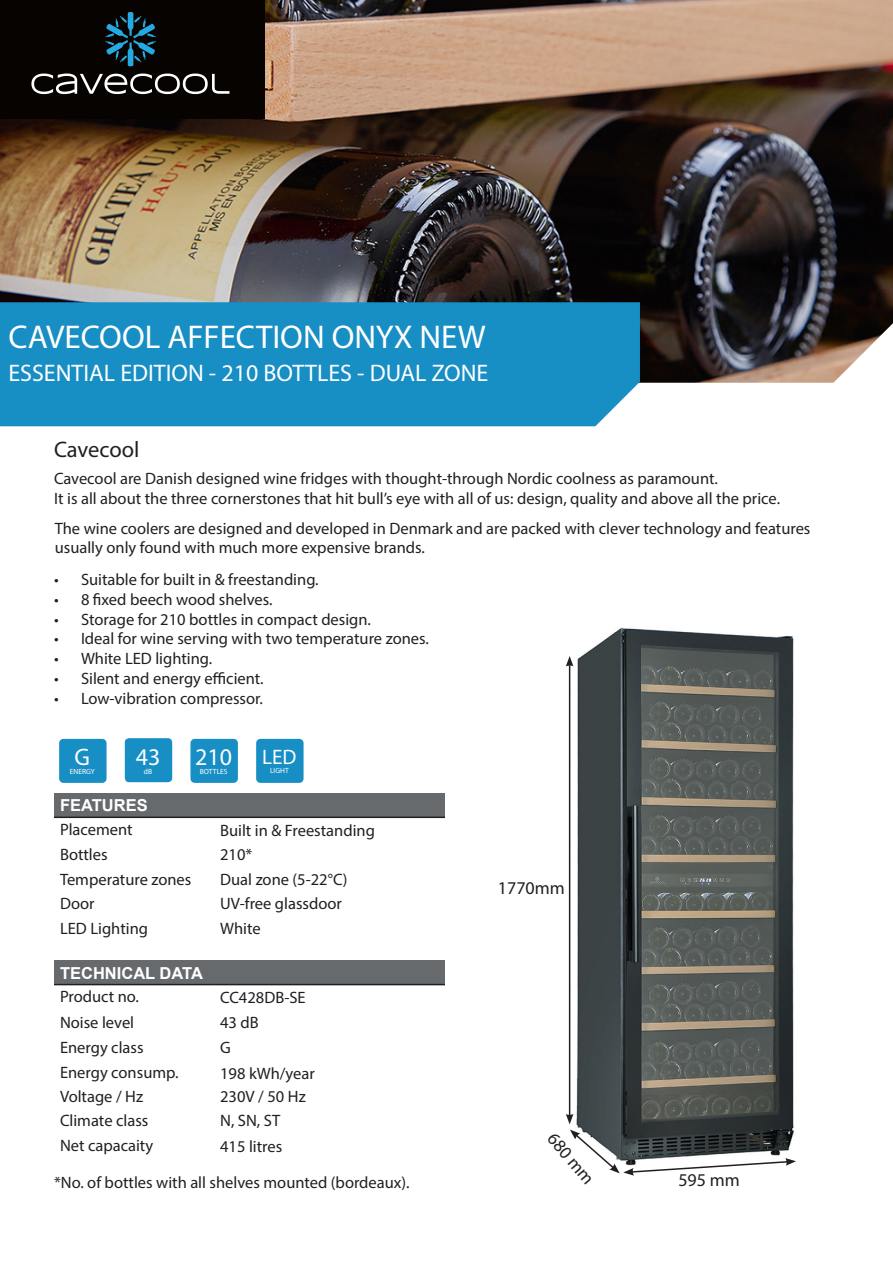
<style>
.page{position:relative;width:893px;height:1263px;background:#fff}
.page>*{position:absolute;margin:0;border:0;box-sizing:border-box;transform-origin:0 0}
.t1{font:33px "Myriad Pro";color:#fff}
.t2{font:24px "Myriad Pro";color:#fff}
.t3{font:22.5px "Myriad Pro";letter-spacing:-.005em;color:#231f20}
.t4{font:21px "Myriad Pro";color:#fff}
.t5{font:18px "Myriad Pro";color:#231f20}
.t6{font:16.5px/19.8px "Myriad Pro";color:#231f20}
.t7{font:700 16.5px "Arial";color:#fff}
.t8{font:7.5px "Myriad Pro";color:#fff}
</style>
<div class="page">
<div style="left:54px;top:960px;width:405px;height:24px;background:#676a6d"></div>
<hr style="left:54px;top:984px;width:160px;height:1px;background:#231f20">
<hr style="left:214px;top:984px;width:245px;height:1px;background:#231f20">
<div style="left:54px;top:793px;width:405px;height:24px;background:#676a6d"></div>
<hr style="left:54px;top:816px;width:160px;height:2px;background:#231f20">
<hr style="left:214px;top:816px;width:245px;height:2px;background:#231f20">
<img style="left:0;top:0;width:893px;height:383px">
<div style="left:0;top:302px;width:640px;height:124px;background:#178ec4"></div>
<div style="left:0;top:0;width:265px;height:118px;background:#070301"></div>
<svg style="left:31px;top:74px;width:198px;height:20px"></svg>
<svg style="left:105px;top:12px;width:51px;height:54px"></svg>
<div style="left:59px;top:739px;width:48px;height:44px;background:#178ec4;border-radius:4px"></div>
<div style="left:125px;top:738px;width:47px;height:44px;background:#178ec4;border-radius:4px"></div>
<div style="left:190px;top:739px;width:48px;height:44px;background:#178ec4;border-radius:4px"></div>
<div style="left:256px;top:739px;width:48px;height:44px;background:#178ec4;border-radius:4px"></div>
<img style="left:446px;top:627px;width:348px;height:549px">
<hr style="left:569px;top:664px;width:1px;height:452px;background:#231f20">
<svg style="left:566px;top:656px;width:7px;height:10px"></svg>
<svg style="left:566px;top:1114px;width:230px;height:61px"></svg>
<p class="t1" style="left:9px;top:317px;width:479px">CAVECOOL AFFECTION ONYX NEW</p>
<p class="t2" style="left:9px;top:358px;width:481px">ESSENTIAL EDITION - 210 BOTTLES - DUAL ZONE</p>
<p class="t3" style="left:54px;top:436px;width:87px">Cavecool</p>
<p class="t6" style="left:54px;top:469px;width:665px">Cavecool are Danish designed wine fridges with thought-through Nordic coolness as paramount.</p>
<p class="t6" style="left:54px;top:488px;width:728px">It is all about the three cornerstones that hit bull’s eye with all of us: design, quality and above all the price.</p>
<p class="t6" style="left:55px;top:518px;width:757px">The wine coolers are designed and developed in Denmark and are packed with clever technology and features usually only found with much more expensive brands.</p>
<p class="t6" style="left:54px;top:569px;width:266px">• Suitable for built in &amp; freestanding.</p>
<p class="t6" style="left:54px;top:589px;width:220px">• 8 fixed beech wood shelves.</p>
<p class="t6" style="left:54px;top:609px;width:318px">• Storage for 210 bottles in compact design.</p>
<p class="t6" style="left:54px;top:629px;width:376px">• Ideal for wine serving with two temperature zones.</p>
<p class="t6" style="left:54px;top:648px;width:160px">• White LED lighting.</p>
<p class="t6" style="left:54px;top:668px;width:211px">• Silent and energy efficient.</p>
<p class="t6" style="left:54px;top:688px;width:211px">• Low-vibration compressor.</p>
<p class="t2" style="left:75px;top:742px;width:17px">G</p>
<p class="t8" style="left:70px;top:767px;width:27px">ENERGY</p>
<p class="t2" style="left:136px;top:742px;width:26px">43</p>
<p class="t8" style="left:144px;top:766px;width:10px">dB</p>
<p class="t2" style="left:195px;top:742px;width:38px">210</p>
<p class="t8" style="left:200px;top:767px;width:29px">BOTTLES</p>
<p class="t4" style="left:262px;top:744px;width:36px">LED</p>
<p class="t8" style="left:270px;top:766px;width:20px">LIGHT</p>
<p class="t7" style="left:60px;top:794px;width:89px">FEATURES</p>
<p class="t6" style="left:60px;top:819px;width:74px">Placement</p>
<p class="t6" style="left:220px;top:820px;width:156px">Built in &amp; Freestanding</p>
<p class="t6" style="left:60px;top:844px;width:49px">Bottles</p>
<p class="t6" style="left:220px;top:844px;width:34px">210*</p>
<p class="t6" style="left:60px;top:869px;width:133px">Temperature zones</p>
<p class="t6" style="left:220px;top:869px;width:129px">Dual zone (5-22°C)</p>
<p class="t6" style="left:60px;top:893px;width:36px">Door</p>
<p class="t6" style="left:220px;top:893px;width:123px">UV-free glassdoor</p>
<p class="t6" style="left:60px;top:918px;width:90px">LED Lighting</p>
<p class="t6" style="left:220px;top:918px;width:42px">White</p>
<p class="t7" style="left:60px;top:961px;width:144px">TECHNICAL DATA</p>
<p class="t6" style="left:60px;top:987px;width:81px">Product no.</p>
<p class="t6" style="left:220px;top:987px;width:87px">CC428DB-SE</p>
<p class="t6" style="left:60px;top:1012px;width:76px">Noise level</p>
<p class="t6" style="left:220px;top:1012px;width:40px">43 dB</p>
<p class="t6" style="left:60px;top:1037px;width:85px">Energy class</p>
<p class="t6" style="left:220px;top:1038px;width:12px">G</p>
<p class="t6" style="left:60px;top:1062px;width:120px">Energy consump.</p>
<p class="t6" style="left:220px;top:1063px;width:96px">198 kWh/year</p>
<p class="t6" style="left:60px;top:1087px;width:85px">Voltage / Hz</p>
<p class="t6" style="left:220px;top:1087px;width:87px">230V / 50 Hz</p>
<p class="t6" style="left:60px;top:1110px;width:90px">Climate class</p>
<p class="t6" style="left:220px;top:1110px;width:62px">N, SN, ST</p>
<p class="t6" style="left:60px;top:1135px;width:95px">Net capacaity</p>
<p class="t6" style="left:220px;top:1136px;width:64px">415 litres</p>
<p class="t6" style="left:54px;top:1172px;width:357px">*No. of bottles with all shelves mounted (bordeaux).</p>
<p class="t5" style="left:498px;top:876px;width:68px">1770mm</p>
<p class="t5" style="left:560px;top:1127px;width:63px;rotate:50deg">680 mm</p>
<p class="t5" style="left:678px;top:1169px;width:63px">595 mm</p>
</div>
